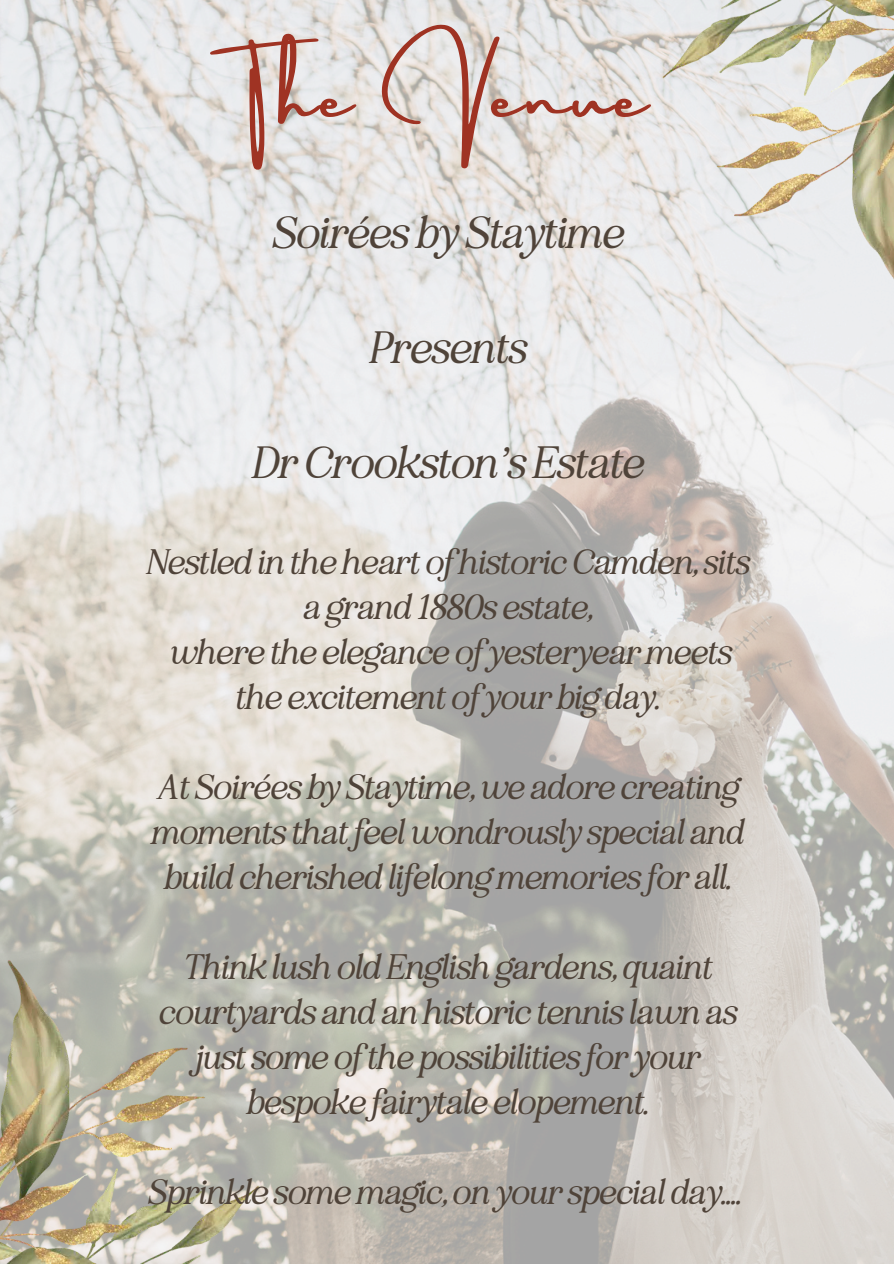
<style>
.page{position:relative;width:894px;height:1264px;background:#fff}
.page>*{position:absolute;margin:0;border:0;box-sizing:border-box;transform-origin:0 0}
.t1{font:71.1px "Amsterdam Three";letter-spacing:.045em;color:#9f3323}
.t2{font:41.4px "Eighties Comeback It";color:#4f4339}
.t3{font:32.4px/45px "Eighties Comeback It";color:#4f4339;text-align:center}
</style>
<div class="page">
<img style="left:0;top:0;width:893px;height:1263px">
<img style="left:0;top:949px;width:278px;height:314px">
<img style="left:644px;top:0;width:249px;height:280px">
<p class="t1" style="left:246px;top:56px;width:402px">The Venue</p>
<p class="t2" style="left:271px;top:205px;width:353px">Soirées by Staytime</p>
<h1 class="t2" style="left:368px;top:319px;width:158px">Presents</h1>
<h2 class="t2" style="left:251px;top:434px;width:393px">Dr Crookston’s Estate</h2>
<h2 class="t3" style="left:145px;top:539px;width:605px">Nestled in the heart of historic Camden, sits a grand 1880s estate,</h2>
<h2 class="t3" style="left:168px;top:629px;width:563px">where the elegance of yesteryear meets the excitement of your big day.</h2>
<p class="t3" style="left:150px;top:764px;width:594px">At Soirées by Staytime, we adore creating moments that feel wondrously special and build cherished lifelong memories for all.</p>
<p class="t3" style="left:158px;top:944px;width:579px">Think lush old English gardens, quaint courtyards and an historic tennis lawn as just some of the possibilities for your bespoke fairytale elopement.</p>
<p class="t3" style="left:147px;top:1169px;width:594px">Sprinkle some magic, on your special day....</p>
</div>
